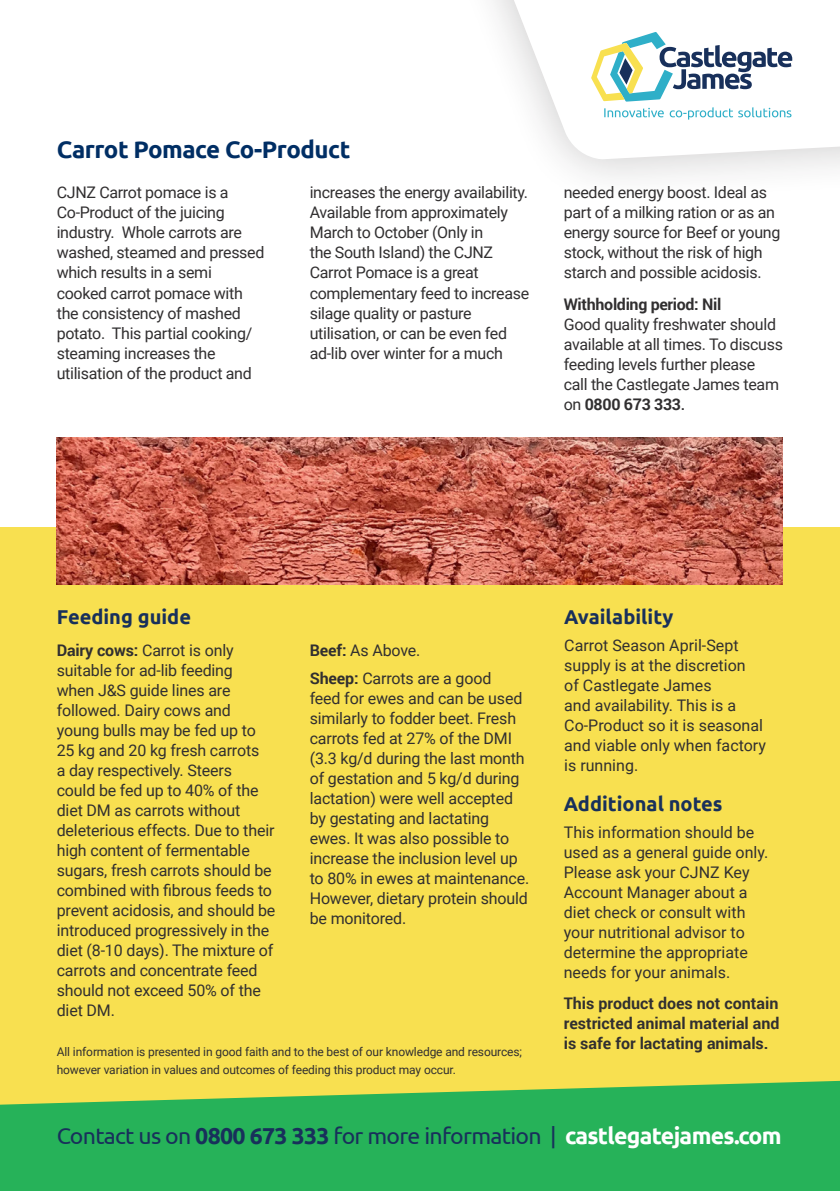
<style>
.page{position:relative;width:840px;height:1191px;background:#fff}
.page>*{position:absolute;margin:0;border:0;box-sizing:border-box;transform-origin:0 0}
.t1{font:700 24px "Ubuntu";letter-spacing:-.02em;color:#002e64}
.t2{font:23px "Ubuntu";letter-spacing:-.03em;color:#18305b}
.t3{font:700 20px "Ubuntu";color:#18305b}
.t4{font:16px/20px "Roboto";letter-spacing:-.01em;color:#312f30}
.t5{font:700 16px/20px "Roboto";color:#312f30;text-align:justify}
.t6{font:12px/18px "Roboto";letter-spacing:-.01em;color:#312f30}
.s1{font-weight:700}
.s2{font-weight:500}
.s3{font-weight:700;color:#fff}
</style>
<div class="page">
<div style="left:0;top:527px;width:839px;height:664px;background:#f8e050"></div>
<svg style="left:0;top:1080px;width:839px;height:111px;background:#3eb757"></svg>
<div style="left:466px;top:0;width:373px;height:203px;background:#231f20;opacity:.25"></div>
<svg style="left:466px;top:0;width:373px;height:159px"></svg>
<svg style="left:591px;top:32px;width:200px;height:88px"></svg>
<img style="left:57px;top:437px;width:724px;height:147px">
<p class="t1" style="left:57px;top:134px;width:295px">Carrot Pomace Co-Product</p>
<p class="t4" style="left:57px;top:182px;width:209px">CJNZ Carrot pomace is a<br>Co-Product of the juicing industry. Whole carrots are washed, steamed and pressed which results in a semi cooked carrot pomace with the consistency of mashed potato. This partial cooking/ steaming increases the utilisation of the product and</p>
<p class="t4" style="left:309px;top:182px;width:221px">increases the energy availability.<br>Available from approximately<br>March to October (Only in<br>the South Island) the CJNZ<br>Carrot Pomace is a great complementary feed to increase silage quality or pasture utilisation, or can be even fed ad-lib over winter for a much</p>
<p class="t4" style="left:563px;top:182px;width:218px">needed energy boost. Ideal as part of a milking ration or as an energy source for Beef or young stock, without the risk of high starch and possible acidosis.</p>
<p class="t4" style="left:563px;top:293px;width:220px"><span class="s1">Withholding period: Nil<br></span>Good quality freshwater should available at all times. To discuss feeding levels further please call the Castlegate James team on <span class="s1">0800 673 333</span><span class="s2">.</span></p>
<p class="t3" style="left:57px;top:605px;width:136px">Feeding guide</p>
<p class="t4" style="left:57px;top:639px;width:220px"><span class="s1">Dairy cows:</span> Carrot is only suitable for ad-lib feeding<br>when J&amp;S guide lines are followed. Dairy cows and young bulls may be fed up to<br>25 kg and 20 kg fresh carrots<br>a day respectively. Steers<br>could be fed up to 40% of the diet DM as carrots without deleterious effects. Due to their high content of fermentable sugars, fresh carrots should be combined with fibrous feeds to prevent acidosis, and should be introduced progressively in the diet (8-10 days). The mixture of carrots and concentrate feed should not exceed 50% of the diet DM.</p>
<p class="t4" style="left:309px;top:635px;width:183px;line-height:28px"><span class="s1">Beef:</span> As Above.<br><span class="s1">Sheep:</span> Carrots are a good</p>
<p class="t4" style="left:309px;top:687px;width:221px">feed for ewes and can be used similarly to fodder beet. Fresh carrots fed at 27% of the DMI (3.3 kg/d during the last month of gestation and 5 kg/d during lactation) were well accepted by gestating and lactating ewes. It was also possible to increase the inclusion level up to 80% in ewes at maintenance.<br>However, dietary protein should be monitored.</p>
<p class="t6" style="left:57px;top:1042px;width:466px">All information is presented in good faith and to the best of our knowledge and resources; however variation in values and outcomes of feeding this product may occur.</p>
<p class="t3" style="left:564px;top:605px;width:111px">Availability</p>
<p class="t4" style="left:564px;top:635px;width:203px">Carrot Season April-Sept supply is at the discretion<br>of Castlegate James<br>and availability. This is a<br>Co-Product so it is seasonal and viable only when factory is running.</p>
<p class="t3" style="left:563px;top:791px;width:160px">Additional notes</p>
<p class="t4" style="left:563px;top:821px;width:206px">This information should be used as a general guide only.<br>Please ask your CJNZ Key<br>Account Manager about a diet check or consult with your nutritional advisor to determine the appropriate needs for your animals.</p>
<p class="t5" style="left:563px;top:992px;width:217px">This product does not contain restricted animal material and is safe for lactating animals.</p>
<p class="t2" style="left:57px;top:1122px;width:726px">Contact us on <span class="s1">0800 673 333</span> for more information | <span class="s3">castlegatejames.com</span></p>
</div>
